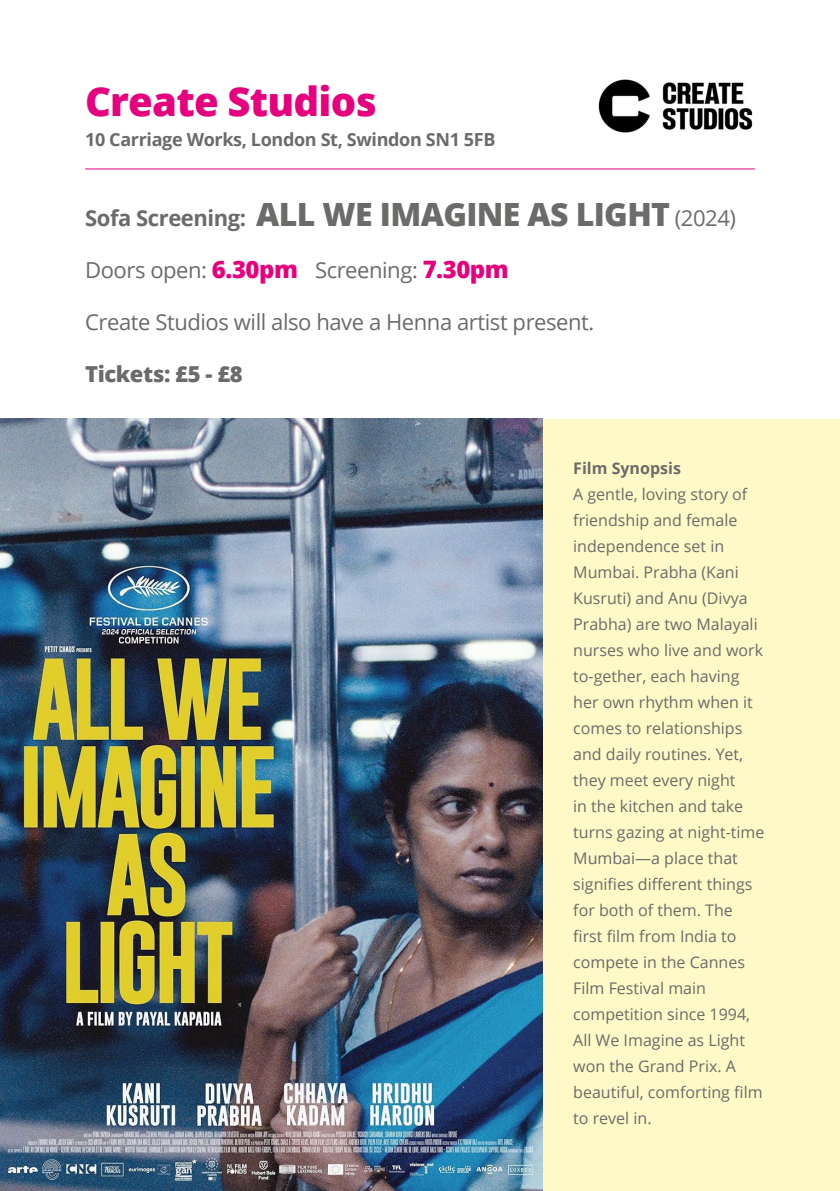
<style>
.page{position:relative;width:840px;height:1191px;background:#fff}
.page>*{position:absolute;margin:0;border:0;box-sizing:border-box;transform-origin:0 0}
.t1{font:800 40px "Open Sans";letter-spacing:-.02em;color:#e6007d}
.t2{font:800 32px "Open Sans";letter-spacing:-.02em;color:#6b6b6a}
.t3{font:22px "Open Sans";letter-spacing:-.02em;color:#6b6b6a}
.t4{font:800 22px "Open Sans";letter-spacing:-.02em;color:#6b6b6a}
.t5{font:700 18px "Open Sans";letter-spacing:-.02em;color:#6b6b6a}
.t6{font:16px/26px "Open Sans";color:#6b6b6a}
.t7{font:700 16px "Open Sans";color:#6b6b6a}
.s1{font-weight:700;font-size:22px}
.s2{font-weight:400;font-size:22px}
.s3{font-weight:800;font-size:24px;color:#e6007d}
</style>
<div class="page">
<div style="left:0;top:419px;width:839px;height:771px;background:#fff9c7"></div>
<hr style="left:85px;top:168px;width:669px;height:1px;background:#e6007d">
<img style="left:0;top:419px;width:542px;height:771px">
<img style="left:598px;top:79px;width:155px;height:54px">
<h1 class="t1" style="left:85px;top:71px;width:293px">Create Studios</h1>
<p class="t5" style="left:85px;top:127px;width:411px">10 Carriage Works, London St, Swindon SN1 5FB</p>
<h2 class="t2" style="left:85px;top:190px;width:652px"><span class="s1">Sofa Screening:</span> ALL WE IMAGINE AS LIGHT <span class="s2">(2024)</span></h2>
<h3 class="t3" style="left:85px;top:255px;width:425px">Doors open: <span class="s3">6.30pm</span> Screening: <span class="s3">7.30pm</span></h3>
<h3 class="t3" style="left:85px;top:307px;width:510px">Create Studios will also have a Henna artist present.</h3>
<h3 class="t4" style="left:85px;top:357px;width:159px">Tickets: £5 - £8</h3>
<p class="t7" style="left:573px;top:457px;width:109px">Film Synopsis</p>
<p class="t6" style="left:573px;top:481px;width:193px">A gentle, loving story of friendship and female independence set in<br>Mumbai. Prabha (Kani<br>Kusruti) and Anu (Divya<br>Prabha) are two Malayali nurses who live and work to-gether, each having her own rhythm when it comes to relationships and daily routines. Yet, they meet every night<br>in the kitchen and take turns gazing at night-time<br>Mumbai—a place that signifies different things for both of them. The first film from India to compete in the Cannes<br>Film Festival main competition since 1994,<br>All We Imagine as Light won the Grand Prix. A beautiful, comforting film to revel in.</p>
</div>
